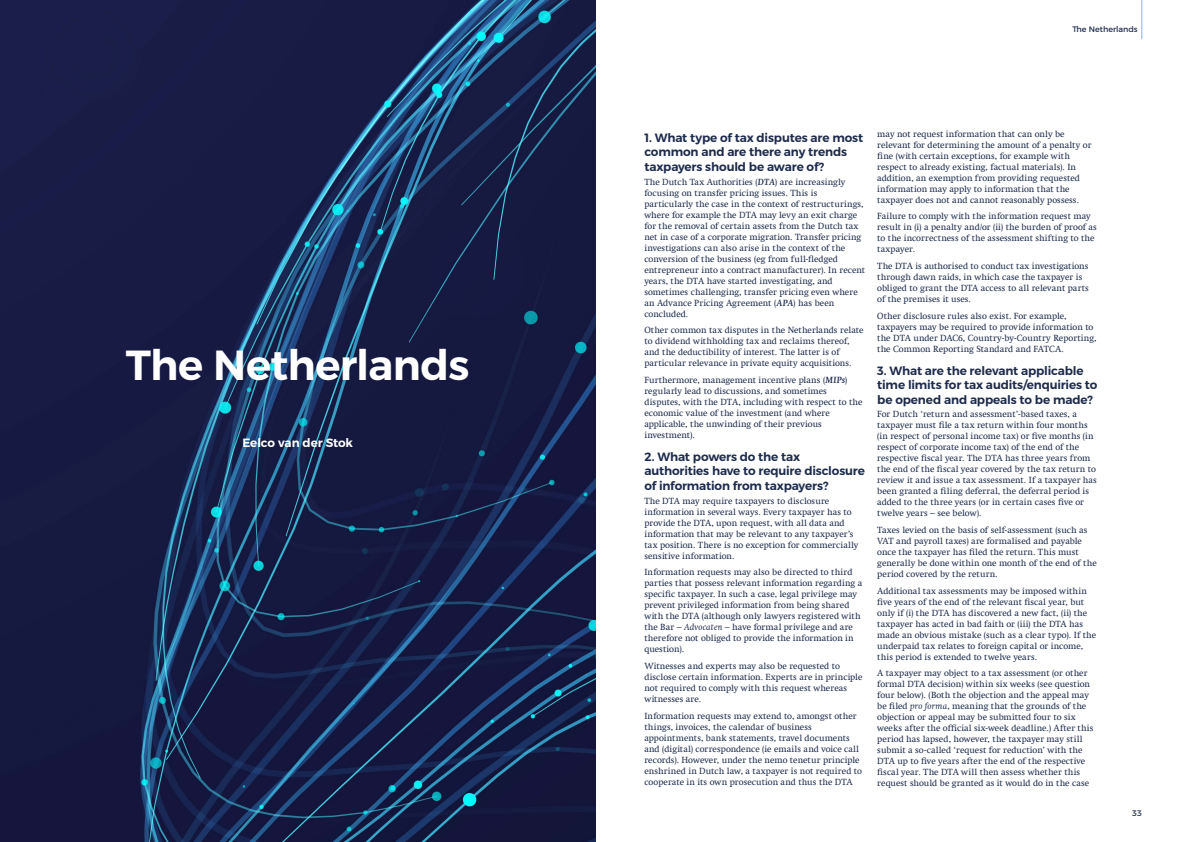
<style>
.page{position:relative;width:1191px;height:842px;background:#fff}
.page>*{position:absolute;margin:0;border:0;box-sizing:border-box;transform-origin:0 0}
.t1{font:600 42px "Montserrat";letter-spacing:-.015em;color:#fff}
.t2{font:600 12px/14.4px "Montserrat";letter-spacing:-.01em;color:#1d2b4d}
.t3{font:600 12px "Montserrat";letter-spacing:-.01em;color:#fff}
.t4{font:9px/11px "Swift Com";letter-spacing:.005em;color:#1d2b4d}
.t5{font:8px "Montserrat";letter-spacing:-.005em;color:#1d2b4d}
.s1{font-weight:700;font-style:italic}
.s2{font-style:italic}
</style>
<div class="page">
<hr style="left:1141px;top:0;width:1px;height:39px;background:#57c9e8">
<img style="left:0;top:0;width:595px;height:842px">
<h1 class="t1" style="left:126px;top:339px;width:345px">The Netherlands</h1>
<h2 class="t3" style="left:242px;top:435px;width:112px">Eelco van der Stok</h2>
<p class="t5" style="left:1072px;top:23px;width:67px">The Netherlands</p>
<h2 class="t2" style="left:644px;top:131px;width:220px">1. What type of tax disputes are most common and are there any trends taxpayers should be aware of?</h2>
<p class="t4" style="left:644px;top:176px;width:222px">The Dutch Tax Authorities (<span class="s1">DTA</span>) are increasingly focusing on transfer pricing issues. This is particularly the case in the context of restructurings, where for example the DTA may levy an exit charge for the removal of certain assets from the Dutch tax net in case of a corporate migration. Transfer pricing investigations can also arise in the context of the conversion of the business (eg from full-fledged entrepreneur into a contract manufacturer). In recent years, the DTA have started investigating, and sometimes challenging, transfer pricing even where an Advance Pricing Agreement (<span class="s1">APA</span>) has been concluded.</p>
<p class="t4" style="left:644px;top:325px;width:221px">Other common tax disputes in the Netherlands relate to dividend withholding tax and reclaims thereof, and the deductibility of interest. The latter is of particular relevance in private equity acquisitions.</p>
<p class="t4" style="left:644px;top:374px;width:219px">Furthermore, management incentive plans (<span class="s1">MIPs</span>) regularly lead to discussions, and sometimes disputes, with the DTA, including with respect to the economic value of the investment (and where applicable, the unwinding of their previous investment).</p>
<h2 class="t2" style="left:644px;top:450px;width:222px">2. What powers do the tax authorities have to require disclosure of information from taxpayers?</h2>
<p class="t4" style="left:644px;top:495px;width:216px">The DTA may require taxpayers to disclosure information in several ways. Every taxpayer has to provide the DTA, upon request, with all data and information that may be relevant to any taxpayer’s tax position. There is no exception for commercially sensitive information.</p>
<p class="t4" style="left:644px;top:567px;width:219px">Information requests may also be directed to third parties that possess relevant information regarding a specific taxpayer. In such a case, legal privilege may prevent privileged information from being shared with the DTA (although only lawyers registered with the Bar – <span class="s2">Advocaten</span> – have formal privilege and are therefore not obliged to provide the information in question).</p>
<p class="t4" style="left:644px;top:660px;width:219px">Witnesses and experts may also be requested to disclose certain information. Experts are in principle not required to comply with this request whereas witnesses are.</p>
<p class="t4" style="left:644px;top:710px;width:219px">Information requests may extend to, amongst other things, invoices, the calendar of business appointments, bank statements, travel documents and (digital) correspondence (ie emails and voice call records). However, under the nemo tenetur principle enshrined in Dutch law, a taxpayer is not required to cooperate in its own prosecution and thus the DTA</p>
<p class="t4" style="left:877px;top:128px;width:216px">may not request information that can only be relevant for determining the amount of a penalty or fine (with certain exceptions, for example with respect to already existing, factual materials). In addition, an exemption from providing requested information may apply to information that the taxpayer does not and cannot reasonably possess.</p>
<p class="t4" style="left:877px;top:211px;width:221px">Failure to comply with the information request may result in (i) a penalty and/or (ii) the burden of proof as to the incorrectness of the assessment shifting to the taxpayer.</p>
<p class="t4" style="left:877px;top:261px;width:213px">The DTA is authorised to conduct tax investigations through dawn raids, in which case the taxpayer is obliged to grant the DTA access to all relevant parts of the premises it uses.</p>
<p class="t4" style="left:877px;top:310px;width:221px">Other disclosure rules also exist. For example, taxpayers may be required to provide information to the DTA under DAC6, Country-by-Country Reporting, the Common Reporting Standard and FATCA.</p>
<h2 class="t2" style="left:877px;top:363px;width:222px">3. What are the relevant applicable time limits for tax audits/enquiries to be opened and appeals to be made?</h2>
<p class="t4" style="left:877px;top:409px;width:221px">For Dutch ‘return and assessment’-based taxes, a taxpayer must file a tax return within four months (in respect of personal income tax) or five months (in respect of corporate income tax) of the end of the respective fiscal year. The DTA has three years from the end of the fiscal year covered by the tax return to review it and issue a tax assessment. If a taxpayer has been granted a filing deferral, the deferral period is added to the three years (or in certain cases five or twelve years – see below).</p>
<p class="t4" style="left:877px;top:525px;width:221px">Taxes levied on the basis of self-assessment (such as VAT and payroll taxes) are formalised and payable once the taxpayer has filed the return. This must generally be done within one month of the end of the period covered by the return.</p>
<p class="t4" style="left:877px;top:585px;width:220px">Additional tax assessments may be imposed within five years of the end of the relevant fiscal year, but only if (i) the DTA has discovered a new fact, (ii) the taxpayer has acted in bad faith or (iii) the DTA has made an obvious mistake (such as a clear typo). If the underpaid tax relates to foreign capital or income, this period is extended to twelve years.</p>
<p class="t4" style="left:877px;top:668px;width:218px">A taxpayer may object to a tax assessment (or other formal DTA decision) within six weeks (see question four below). (Both the objection and the appeal may be filed <span class="s2">pro forma</span>, meaning that the grounds of the objection or appeal may be submitted four to six weeks after the official six-week deadline.) After this period has lapsed, however, the taxpayer may still submit a so-called ‘request for reduction’ with the DTA up to five years after the end of the respective fiscal year. The DTA will then assess whether this request should be granted as it would do in the case</p>
<p class="t5" style="left:1132px;top:806px;width:11px">33</p>
</div>
